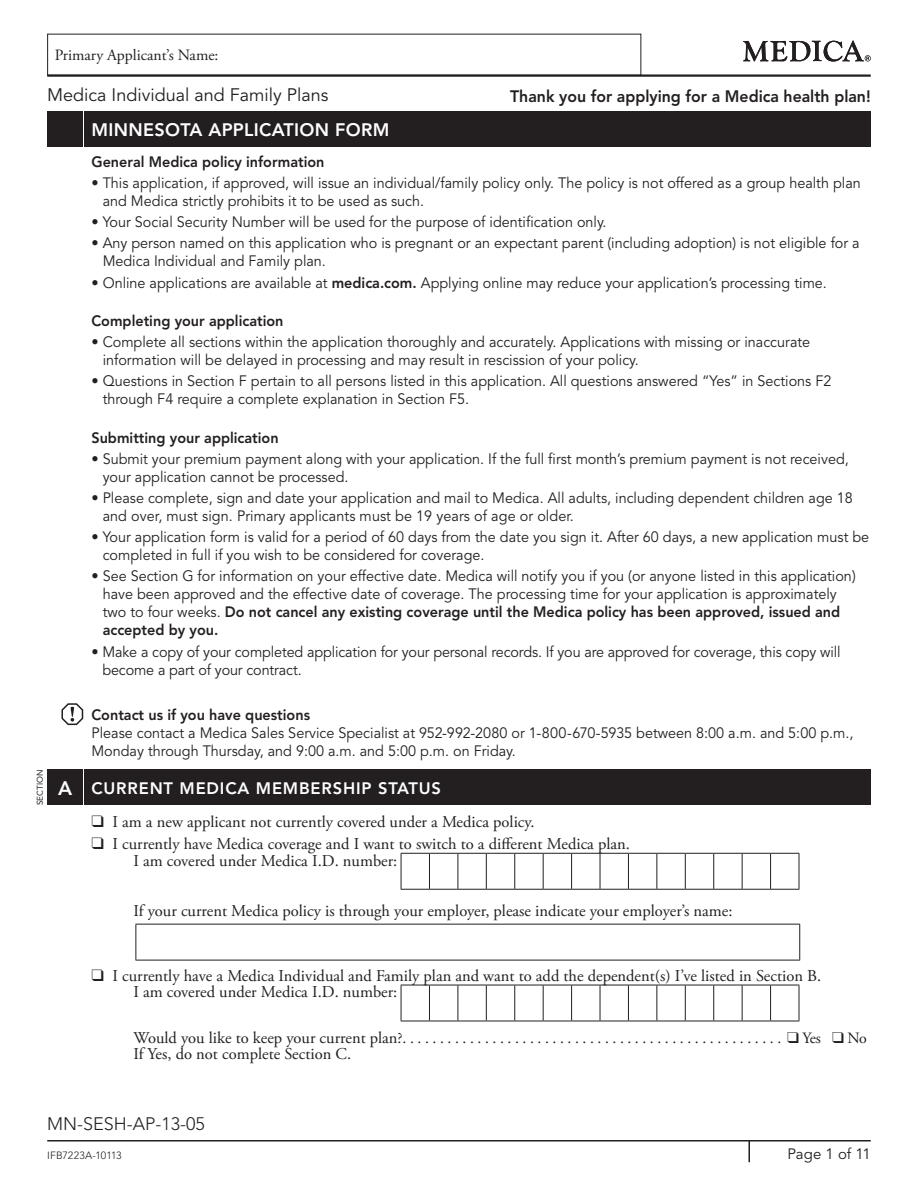
<style>
.page{position:relative;width:918px;height:1188px;background:#fff}
.page>*{position:absolute;margin:0;border:0;box-sizing:border-box;transform-origin:0 0}
.t1{font:800 19.5px "Avenir LT Std";color:#fff}
.t2{font:18px "Avenir LT Std";color:#231f20}
.t3{font:800 18px "Avenir LT Std";letter-spacing:.02em;color:#fff}
.t4{font:300 18px "Avenir LT Std";color:#231f20}
.t5{font:16.5px/16.5px "Adobe Garamond Pro";color:#231f20}
.t6{font:800 16.5px "Avenir LT Std";color:#231f20;scale:.96 1}
.t7{font:800 16.5px "Avenir LT Std";letter-spacing:.05em;color:#fff}
.t8{font:15.75px "Adobe Garamond Pro";color:#231f20}
.t9{font:15px/18px "Avenir LT Std";color:#231f20;scale:.96 1}
.t10{font:800 15px "Avenir LT Std";color:#231f20;scale:.96 1}
.t11{font:15px "Avenir LT Std";color:#231f20}
.t12{font:300 10.5px "Avenir LT Std";color:#231f20}
.t13{font:8.25px "Avenir LT Std";color:#231f20}
.s1{font-weight:800}
.s2{font-size:16.5px}
</style>
<div class="page">
<hr style="left:47px;top:74px;width:824px;height:3px;background:#231f20">
<hr style="left:47px;top:1140px;width:824px;height:2px;background:#231f20">
<hr style="left:748px;top:1141px;width:2px;height:21px;background:#231f20">
<svg style="left:61px;top:703px;width:23px;height:23px"></svg>
<div style="left:47px;top:111px;width:36px;height:36px;background:#231f20"></div>
<div style="left:85px;top:111px;width:786px;height:36px;background:#231f20"></div>
<svg style="left:743px;top:41px;width:128px;height:21px"></svg>
<div style="left:47px;top:770px;width:36px;height:35px;background:#231f20"></div>
<div style="left:85px;top:770px;width:786px;height:35px;background:#231f20"></div>
<hr style="left:401px;top:854px;width:1px;height:35px;background:#231f20">
<hr style="left:429px;top:854px;width:1px;height:35px;background:#231f20">
<hr style="left:458px;top:854px;width:1px;height:35px;background:#231f20">
<hr style="left:486px;top:854px;width:1px;height:35px;background:#231f20">
<hr style="left:514px;top:854px;width:1px;height:35px;background:#231f20">
<hr style="left:543px;top:854px;width:1px;height:35px;background:#231f20">
<hr style="left:571px;top:854px;width:1px;height:35px;background:#231f20">
<hr style="left:600px;top:854px;width:1px;height:35px;background:#231f20">
<hr style="left:628px;top:854px;width:1px;height:35px;background:#231f20">
<hr style="left:656px;top:854px;width:1px;height:35px;background:#231f20">
<hr style="left:685px;top:854px;width:1px;height:35px;background:#231f20">
<hr style="left:713px;top:854px;width:1px;height:35px;background:#231f20">
<hr style="left:742px;top:854px;width:1px;height:35px;background:#231f20">
<svg style="left:401px;top:853px;width:398px;height:1px"></svg>
<hr style="left:770px;top:854px;width:1px;height:35px;background:#231f20">
<hr style="left:799px;top:854px;width:1px;height:35px;background:#231f20">
<svg style="left:401px;top:889px;width:398px;height:1px"></svg>
<hr style="left:401px;top:985px;width:1px;height:36px;background:#231f20">
<hr style="left:429px;top:985px;width:1px;height:36px;background:#231f20">
<hr style="left:458px;top:985px;width:1px;height:36px;background:#231f20">
<hr style="left:486px;top:985px;width:1px;height:36px;background:#231f20">
<hr style="left:514px;top:985px;width:1px;height:36px;background:#231f20">
<hr style="left:543px;top:985px;width:1px;height:36px;background:#231f20">
<hr style="left:571px;top:985px;width:1px;height:36px;background:#231f20">
<hr style="left:600px;top:985px;width:1px;height:36px;background:#231f20">
<hr style="left:628px;top:985px;width:1px;height:36px;background:#231f20">
<hr style="left:656px;top:985px;width:1px;height:36px;background:#231f20">
<hr style="left:685px;top:985px;width:1px;height:36px;background:#231f20">
<hr style="left:713px;top:985px;width:1px;height:36px;background:#231f20">
<hr style="left:742px;top:985px;width:1px;height:36px;background:#231f20">
<svg style="left:401px;top:985px;width:398px;height:1px"></svg>
<hr style="left:770px;top:985px;width:1px;height:36px;background:#231f20">
<hr style="left:799px;top:985px;width:1px;height:36px;background:#231f20">
<svg style="left:401px;top:1021px;width:398px;height:1px"></svg>
<hr style="left:136px;top:924px;width:664px;height:1px;background:#231f20">
<hr style="left:136px;top:925px;width:1px;height:35px;background:#231f20">
<hr style="left:799px;top:925px;width:1px;height:35px;background:#231f20">
<hr style="left:136px;top:960px;width:664px;height:1px;background:#231f20">
<p class="t8" style="left:55px;top:46px;width:165px">Primary Applicant’s Name:</p>
<p class="t2" style="left:47px;top:85px;width:283px">Medica Individual and Family Plans</p>
<p class="t6" style="left:510px;top:86px;width:377px">Thank you for applying for a Medica health plan!</p>
<p class="t3" style="left:91px;top:119px;width:300px">MINNESOTA APPLICATION FORM</p>
<p class="t13" style="left:35px;top:805px;width:37px;rotate:-90deg">SECTION</p>
<p class="t10" style="left:91px;top:153px;width:244px">General Medica policy information</p>
<p class="t9" style="left:103px;top:174px;width:791px;text-indent:-11px">• This application, if approved, will issue an individual/family policy only. The policy is not offered as a group health plan and Medica strictly prohibits it to be used as such.</p>
<p class="t9" style="left:91px;top:213px;width:538px">• Your Social Security Number will be used for the purpose of identification only.</p>
<p class="t9" style="left:103px;top:235px;width:790px;text-indent:-11px">• Any person named on this application who is pregnant or an expectant parent (including adoption) is not eligible for a<br>Medica Individual and Family plan.</p>
<p class="t9" style="left:91px;top:274px;width:768px">• Online applications are available at <span class="s1">medica.com.</span> Applying online may reduce your application’s processing time.</p>
<p class="t10" style="left:91px;top:312px;width:202px">Completing your application</p>
<p class="t9" style="left:103px;top:333px;width:739px;text-indent:-11px">• Complete all sections within the application thoroughly and accurately. Applications with missing or inaccurate information will be delayed in processing and may result in rescission of your policy.</p>
<p class="t9" style="left:103px;top:373px;width:761px;text-indent:-11px">• Questions in Section F pertain to all persons listed in this application. All questions answered “Yes” in Sections F2 through F4 require a complete explanation in Section F5.</p>
<p class="t10" style="left:91px;top:428px;width:197px">Submitting your application</p>
<p class="t9" style="left:103px;top:450px;width:779px;text-indent:-11px">• Submit your premium payment along with your application. If the full first month’s premium payment is not received, your application cannot be processed.</p>
<p class="t9" style="left:103px;top:489px;width:783px;text-indent:-11px">• Please complete, sign and date your application and mail to Medica. All adults, including dependent children age 18 and over, must sign. Primary applicants must be 19 years of age or older.</p>
<p class="t9" style="left:103px;top:529px;width:800px;text-indent:-11px">• Your application form is valid for a period of 60 days from the date you sign it. After 60 days, a new application must be completed in full if you wish to be considered for coverage.</p>
<p class="t9" style="left:103px;top:568px;width:786px;text-indent:-11px">• See Section G for information on your effective date. Medica will notify you if you (or anyone listed in this application) have been approved and the effective date of coverage. The processing time for your application is approximately two to four weeks. <span class="s1">Do not cancel any existing coverage until the Medica policy has been approved, issued and accepted by you.</span></p>
<p class="t9" style="left:102px;top:643px;width:770px;text-indent:-11px">• Make a copy of your completed application for your personal records. If you are approved for coverage, this copy will become a part of your contract.</p>
<p class="t10" style="left:91px;top:706px;width:229px">Contact us if you have questions</p>
<p class="t9" style="left:91px;top:724px;width:795px">Please contact a Medica Sales Service Specialist at 952-992-2080 or 1-800-670-5935 between 8:00 a.m. and 5:00 p.m.,<br>Monday through Thursday, and 9:00 a.m. and 5:00 p.m. on Friday.</p>
<p class="t1" style="left:58px;top:777px;width:16px">A</p>
<p class="t7" style="left:91px;top:778px;width:351px">CURRENT MEDICA MEMBERSHIP STATUS</p>
<p class="t5" style="left:91px;top:814px;width:445px">❑ I am a new applicant not currently covered under a Medica policy.</p>
<p class="t5" style="left:133px;top:836px;width:498px;text-indent:-42px">❑ I currently have Medica coverage and I want to switch to a different Medica plan.<br>I am covered under Medica I.D. number:</p>
<p class="t5" style="left:133px;top:903px;width:601px">If your current Medica policy is through your employer, please indicate your employer’s name:</p>
<p class="t5" style="left:133px;top:968px;width:689px;text-indent:-42px">❑ I currently have a Medica Individual and Family plan and want to add the dependent(s) I’ve listed in Section B.<br>I am covered under Medica I.D. number:</p>
<p class="t8" style="left:133px;top:1028px;width:274px"><span class="s2">Would you like to keep your current plan</span>? ...................................................</p>
<p class="t8" style="left:787px;top:1028px;width:81px">❑ Yes ❑ No</p>
<p class="t5" style="left:133px;top:1046px;width:219px">If Yes, do not complete Section C.</p>
<p class="t4" style="left:47px;top:1114px;width:159px">MN-SESH-AP-13-05</p>
<p class="t12" style="left:47px;top:1149px;width:76px">IFB7223A-10113</p>
<p class="t11" style="left:787px;top:1145px;width:85px">Page 1 of 11</p>
</div>
